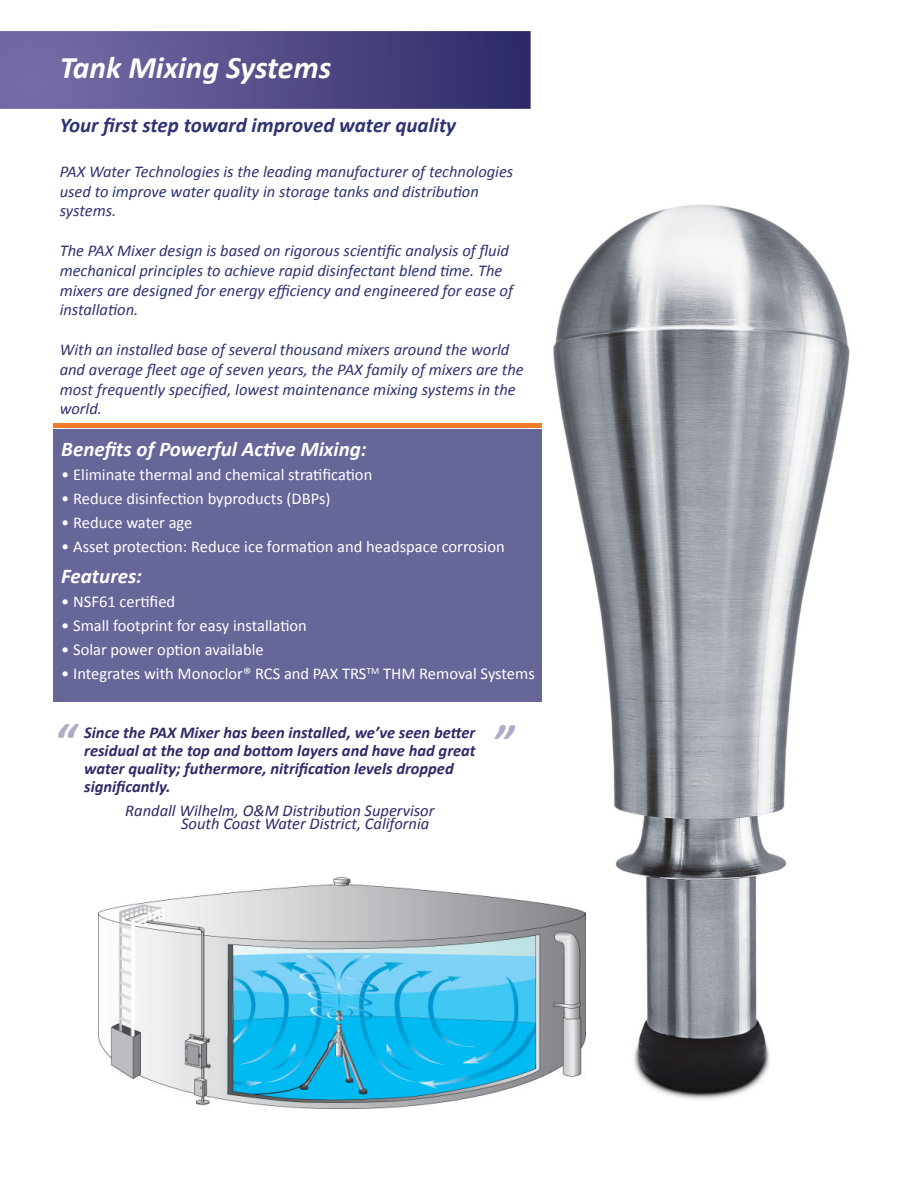
<style>
.page{position:relative;width:918px;height:1188px;background:#fff}
.page>*{position:absolute;margin:0;border:0;box-sizing:border-box;transform-origin:0 0}
.t1{font:italic 700 49.5px "Calibri";color:#669}
.t2{font:italic 700 31.5px "Calibri";color:#fff}
.t3{font:italic 700 21px "Calibri";color:#fff}
.t4{font:italic 700 21px "Calibri";color:#2d3373}
.t5{font:italic 16.5px/19.8px "Calibri";color:#2d3373}
.t6{font:16.5px "Calibri";color:#fff}
.t7{font:italic 700 16.5px/18px "Calibri";color:#2e2a69}
.t8{font:italic 16.5px "Calibri";color:#2e2a69}
</style>
<div class="page">
<img style="left:362px;top:204px;width:488px;height:905px">
<svg style="left:0;top:31px;width:531px;height:78px"></svg>
<div style="left:53px;top:429px;width:489px;height:273px;background:#669"></div>
<hr style="left:53px;top:424px;width:489px;height:4px;background:#f27b29">
<img style="left:98px;top:878px;width:487px;height:230px">
<p class="t2" style="left:60px;top:47px;width:273px">Tank Mixing Systems</p>
<p class="t4" style="left:60px;top:111px;width:398px">Your first step toward improved water quality</p>
<p class="t5" style="left:60px;top:161px;width:455px">PAX Water Technologies is the leading manufacturer of technologies used to improve water quality in storage tanks and distribution systems.</p>
<p class="t5" style="left:60px;top:240px;width:455px">The PAX Mixer design is based on rigorous scientific analysis of fluid mechanical principles to achieve rapid disinfectant blend time. The mixers are designed for energy efficiency and engineered for ease of installation.</p>
<p class="t5" style="left:60px;top:339px;width:466px">With an installed base of several thousand mixers around the world and average fleet age of seven years, the PAX family of mixers are the most frequently specified, lowest maintenance mixing systems in the world.</p>
<p class="t3" style="left:61px;top:436px;width:307px">Benefits of Powerful Active Mixing:</p>
<p class="t6" style="left:61px;top:464px;width:313px">• Eliminate thermal and chemical stratification</p>
<p class="t6" style="left:61px;top:488px;width:271px">• Reduce disinfection byproducts (DBPs)</p>
<p class="t6" style="left:61px;top:512px;width:133px">• Reduce water age</p>
<p class="t6" style="left:61px;top:536px;width:445px">• Asset protection: Reduce ice formation and headspace corrosion</p>
<p class="t3" style="left:61px;top:563px;width:82px">Features:</p>
<p class="t6" style="left:61px;top:591px;width:115px">• NSF61 certified</p>
<p class="t6" style="left:61px;top:615px;width:247px">• Small footprint for easy installation</p>
<p class="t6" style="left:61px;top:639px;width:204px">• Solar power option available</p>
<p class="t6" style="left:61px;top:663px;width:475px">• Integrates with Monoclor® RCS and PAX TRS<sup>TM</sup> THM Removal Systems</p>
<h1 class="t1" style="left:53px;top:710px;width:23px">“</h1>
<h1 class="t1" style="left:520px;top:753px;width:23px;rotate:-180deg">“</h1>
<p class="t7" style="left:84px;top:723px;width:393px">Since the PAX Mixer has been installed, we’ve seen better residual at the top and bottom layers and have had great water quality; futhermore, nitrification levels dropped significantly.</p>
<p class="t8" style="left:125px;top:799px;width:311px">Randall Wilhelm, O&amp;M Distribution Supervisor</p>
<p class="t8" style="left:181px;top:812px;width:250px">South Coast Water District, California</p>
</div>
